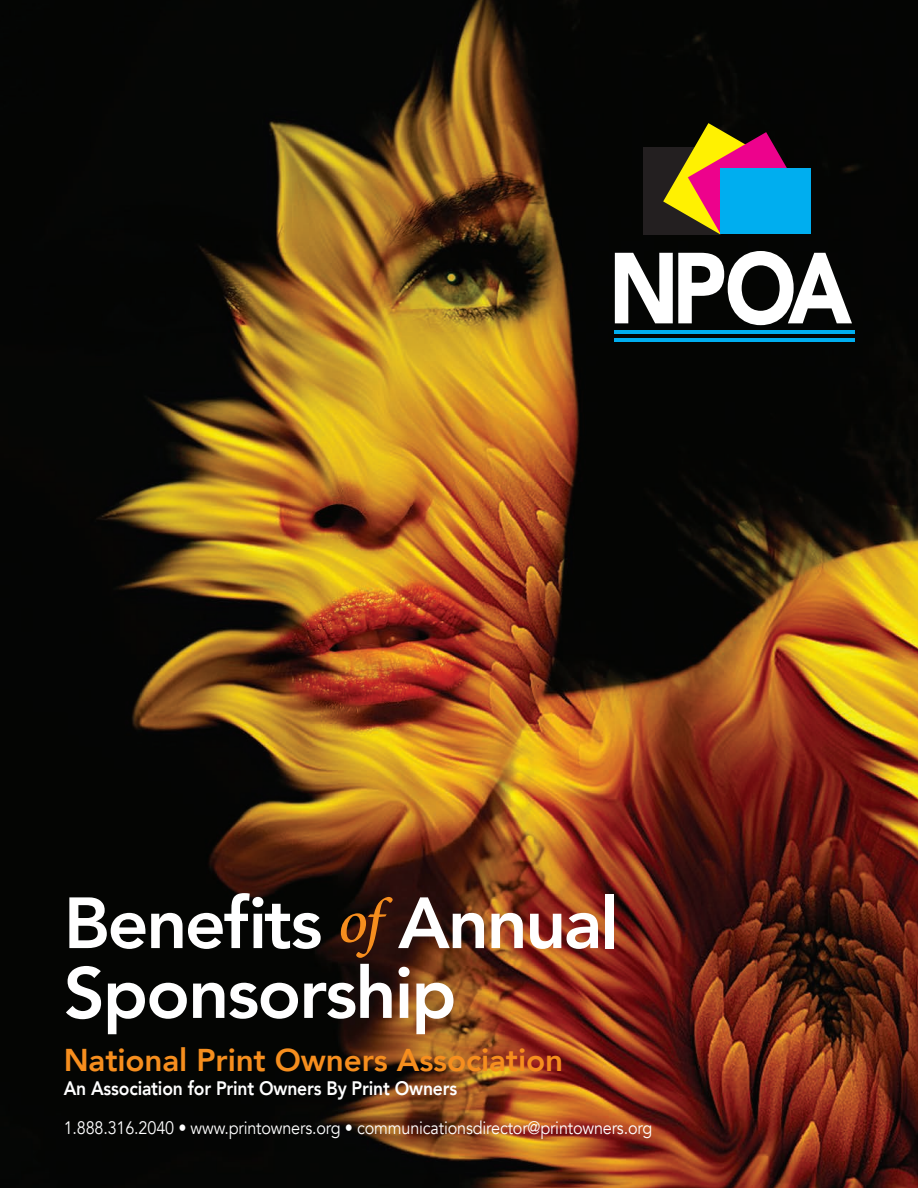
<style>
.page{position:relative;width:918px;height:1188px;background:#fff}
.page>*{position:absolute;margin:0;border:0;box-sizing:border-box;transform-origin:0 0}
.t1{font:800 71.55px "Avenir";letter-spacing:-.025em;color:#fff}
.t2{font:800 31.5px "Avenir";letter-spacing:-.005em;color:#f68e1e}
.Head_1{font:800 19.5px "Avenir";letter-spacing:-.01em;color:#fff;scale:.9 1}
.Head_1-2{font:18px "Avenir";letter-spacing:-.01em;color:#fff;scale:.9 1}
.s1{font-family:"Minion Pro";font-weight:500;font-style:italic;font-size:63.15px;color:#f68e1e}
</style>
<div class="page">
<img style="left:0;top:0;width:918px;height:1188px">
<svg style="left:615px;top:251px;width:237px;height:74px"></svg>
<hr style="left:615px;top:330px;width:240px;height:3px;background:#00aeef">
<hr style="left:615px;top:338px;width:240px;height:4px;background:#00aeef">
<div style="left:643px;top:147px;width:77px;height:87px;background:#231f20"></div>
<svg style="left:663px;top:123px;width:136px;height:111px"></svg>
<div style="left:720px;top:169px;width:90px;height:65px;background:#00aeef"></div>
<p class="t1" style="left:64px;top:868px;width:557px">Benefits <span class="s1">of</span> Annual</p>
<p class="t1" style="left:64px;top:937px;width:394px">Sponsorship</p>
<p class="t2" style="left:64px;top:1035px;width:501px">National Print Owners Association</p>
<p class="Head_1" style="left:64px;top:1073px;width:439px">An Association for Print Owners By Print Owners</p>
<p class="Head_1-2" style="left:64px;top:1117px;width:656px">1.888.316.2040 • www.printowners.org • communicationsdirector@printowners.org</p>
</div>
